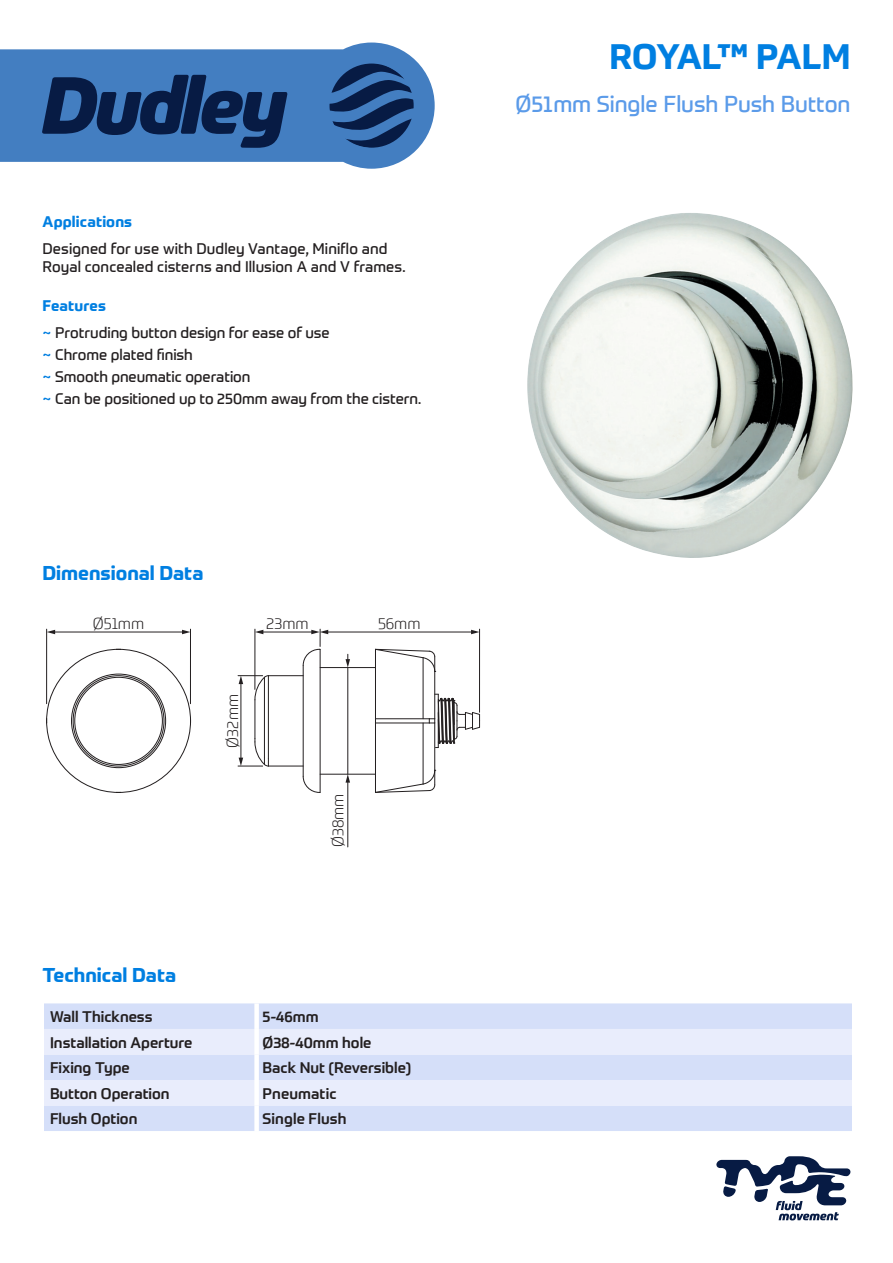
<style>
.page{position:relative;width:893px;height:1263px;background:#fff}
.page>*{position:absolute;margin:0;border:0;box-sizing:border-box;transform-origin:0 0}
.t1{font:700 34.5px "Prometo";letter-spacing:-.005em;color:#007fe1}
.t2{font:22.5px "Prometo";letter-spacing:-.005em;color:#5b9be9}
.t3{font:700 19.5px "Prometo";color:#007fe1}
.t4{font:300 15.6px "Prometo";color:#231f20}
.t5{font:15px/18px "Prometo";color:#231f20}
.t6{font:500 15px "Prometo";color:#231f20}
.t7{font:700 15px "Prometo";letter-spacing:.01em;color:#007fe1}
.s1{color:#007fe1}
</style>
<div class="page">
<svg style="left:0;top:43px;width:435px;height:126px;fill:#437ec1"></svg>
<svg style="left:42px;top:75px;width:246px;height:73px;background:#254d84"></svg>
<svg style="left:330px;top:64px;width:84px;height:84px;background:#275188"></svg>
<svg style="left:716px;top:1156px;width:134px;height:64px"></svg>
<img style="left:527px;top:213px;width:326px;height:345px">
<div style="left:44px;top:1003px;width:808px;height:128px;background:#d5dff9"></div>
<svg style="left:44px;top:1029px;width:808px;height:76px;background:#e2e8fa"></svg>
<div style="left:254px;top:1003px;width:5px;height:26px;background:#fff"></div>
<div style="left:254px;top:1029px;width:5px;height:25px;background:#fff"></div>
<div style="left:254px;top:1054px;width:5px;height:26px;background:#fff"></div>
<div style="left:254px;top:1080px;width:5px;height:25px;background:#fff"></div>
<div style="left:254px;top:1105px;width:5px;height:26px;background:#fff"></div>
<svg style="left:302px;top:775px;width:18px;height:18px"></svg>
<hr style="left:268px;top:675px;width:35px;height:1px;background:#231f20">
<hr style="left:268px;top:766px;width:35px;height:1px;background:#231f20">
<hr style="left:320px;top:774px;width:55px;height:1px;background:#231f20">
<hr style="left:320px;top:667px;width:55px;height:1px;background:#231f20">
<hr style="left:375px;top:718px;width:54px;height:1px;background:#231f20">
<hr style="left:375px;top:722px;width:54px;height:1px;background:#231f20">
<hr style="left:423px;top:723px;width:1px;height:61px;background:#231f20">
<hr style="left:375px;top:723px;width:1px;height:69px;background:#231f20">
<hr style="left:423px;top:658px;width:1px;height:61px;background:#231f20">
<hr style="left:375px;top:649px;width:1px;height:70px;background:#231f20">
<hr style="left:434px;top:671px;width:1px;height:48px;background:#231f20">
<hr style="left:434px;top:723px;width:1px;height:47px;background:#231f20">
<svg style="left:375px;top:769px;width:61px;height:24px"></svg>
<svg style="left:375px;top:648px;width:61px;height:24px"></svg>
<hr style="left:320px;top:649px;width:1px;height:143px;background:#231f20">
<hr style="left:303px;top:665px;width:1px;height:111px;background:#231f20">
<hr style="left:255px;top:700px;width:1px;height:38px;background:#231f20">
<hr style="left:268px;top:676px;width:1px;height:83px;background:#231f20">
<hr style="left:264px;top:677px;width:1px;height:80px;background:#231f20">
<svg style="left:429px;top:694px;width:51px;height:54px"></svg>
<hr style="left:46px;top:629px;width:1px;height:75px;background:#231f20">
<hr style="left:190px;top:629px;width:1px;height:75px;background:#231f20">
<hr style="left:255px;top:629px;width:1px;height:60px;background:#231f20">
<hr style="left:479px;top:629px;width:1px;height:83px;background:#231f20">
<hr style="left:54px;top:632px;width:130px;height:1px;background:#231f20">
<svg style="left:47px;top:630px;width:8px;height:4px"></svg>
<svg style="left:182px;top:630px;width:8px;height:4px"></svg>
<hr style="left:262px;top:632px;width:51px;height:1px;background:#231f20">
<svg style="left:255px;top:630px;width:8px;height:4px"></svg>
<hr style="left:327px;top:632px;width:146px;height:1px;background:#231f20">
<svg style="left:302px;top:629px;width:26px;height:37px"></svg>
<svg style="left:471px;top:630px;width:8px;height:4px"></svg>
<hr style="left:241px;top:682px;width:1px;height:77px;background:#231f20">
<svg style="left:238px;top:738px;width:31px;height:29px"></svg>
<svg style="left:238px;top:675px;width:31px;height:26px"></svg>
<svg style="left:346px;top:654px;width:4px;height:13px"></svg>
<hr style="left:348px;top:781px;width:1px;height:66px;background:#231f20">
<svg style="left:346px;top:774px;width:4px;height:9px"></svg>
<hr style="left:348px;top:667px;width:1px;height:107px;background:#231f20">
<p class="t7" style="left:43px;top:213px;width:91px">Applications</p>
<p class="t5" style="left:43px;top:239px;width:365px">Designed for use with Dudley Vantage, Miniflo and<br>Royal concealed cisterns and Illusion A and V frames.</p>
<p class="t7" style="left:43px;top:296px;width:65px">Features</p>
<p class="t5" style="left:43px;top:323px;width:289px"><span class="s1">~</span> Protruding button design for ease of use</p>
<p class="t5" style="left:43px;top:345px;width:152px"><span class="s1">~</span> Chrome plated finish</p>
<p class="t5" style="left:43px;top:368px;width:209px"><span class="s1">~</span> Smooth pneumatic operation</p>
<p class="t5" style="left:43px;top:390px;width:380px"><span class="s1">~</span> Can be positioned up to 250mm away from the cistern.</p>
<p class="t3" style="left:43px;top:560px;width:163px">Dimensional Data</p>
<p class="t4" style="left:93px;top:614px;width:53px">Ø51mm</p>
<p class="t4" style="left:266px;top:614px;width:44px">23mm</p>
<p class="t4" style="left:378px;top:614px;width:44px">56mm</p>
<p class="t4" style="left:223px;top:747px;width:55px;rotate:-90deg">Ø32mm</p>
<p class="t3" style="left:43px;top:963px;width:135px">Technical Data</p>
<p class="t4" style="left:328px;top:847px;width:55px;rotate:-90deg">Ø38mm</p>
<p class="t6" style="left:50px;top:1007px;width:104px">Wall Thickness</p>
<p class="t6" style="left:263px;top:1007px;width:58px">5-46mm</p>
<p class="t6" style="left:50px;top:1033px;width:144px">Installation Aperture</p>
<p class="t6" style="left:263px;top:1033px;width:110px">Ø38-40mm hole</p>
<p class="t6" style="left:50px;top:1058px;width:81px">Fixing Type</p>
<p class="t6" style="left:263px;top:1058px;width:150px">Back Nut (Reversible)</p>
<p class="t6" style="left:50px;top:1084px;width:121px">Button Operation</p>
<p class="t6" style="left:263px;top:1084px;width:75px">Pneumatic</p>
<p class="t6" style="left:50px;top:1109px;width:89px">Flush Option</p>
<p class="t6" style="left:263px;top:1109px;width:85px">Single Flush</p>
<p class="t1" style="left:610px;top:35px;width:242px">ROYAL™ PALM</p>
<p class="t2" style="left:515px;top:90px;width:336px">Ø51mm Single Flush Push Button</p>
</div>
